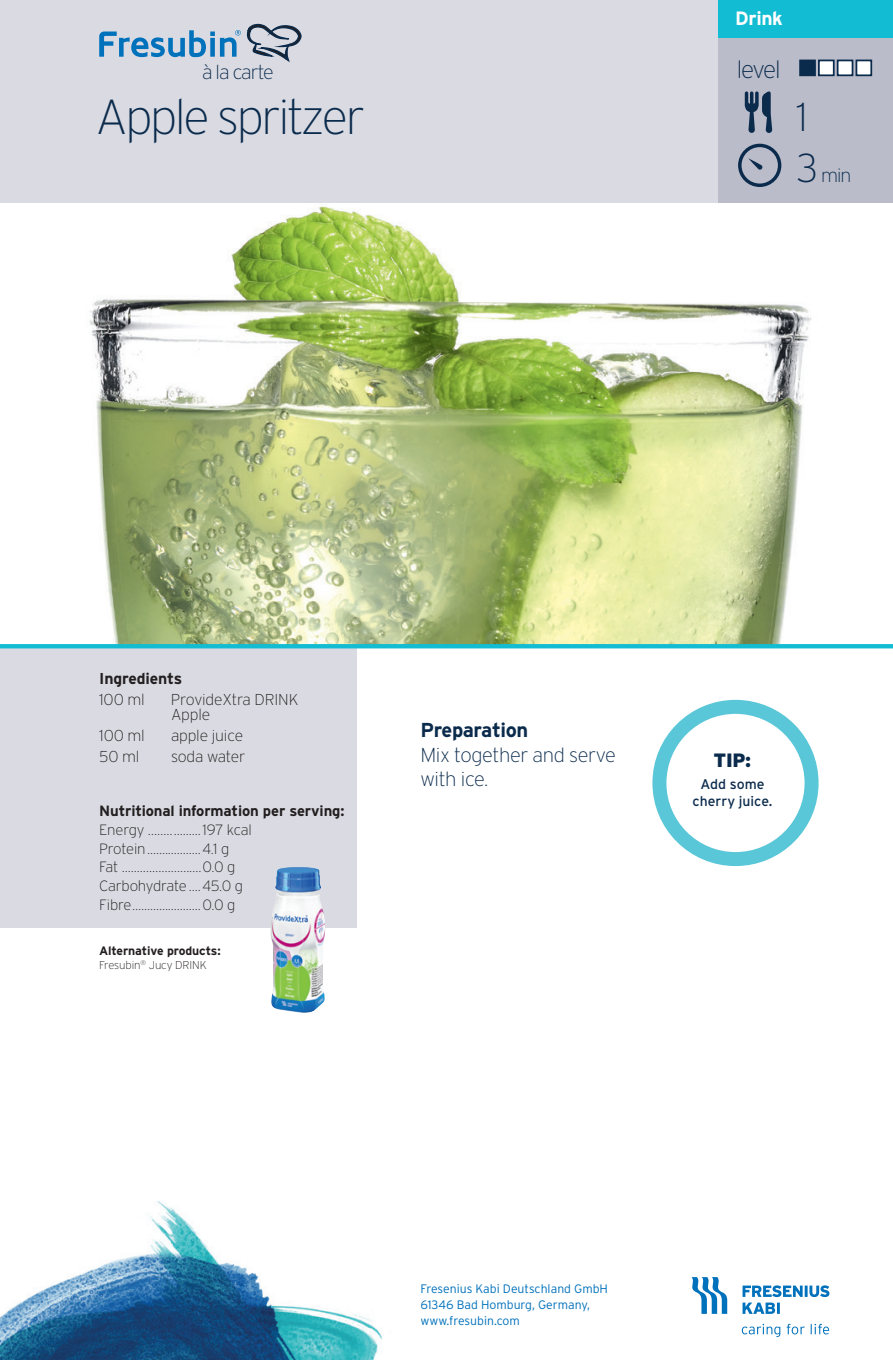
<style>
.page{position:relative;width:893px;height:1360px;background:#fff}
.page>*{position:absolute;margin:0;border:0;box-sizing:border-box;transform-origin:0 0}
.t1{font:200 49px "Interstate";letter-spacing:-.05em;color:#0b2b4d}
.t2{font:200 40.25px "Interstate";color:#0b2b4d}
.t3{font:200 24.5px "Interstate";letter-spacing:-.06em;color:#0b2b4d}
.t4{font:200 20.12px/24.5px "Interstate";letter-spacing:-.02em;color:#0b2b4d}
.t5{font:700 20.12px "Interstate";letter-spacing:-.02em;color:#0b2b4d}
.t6{font:200 19.78px "Interstate";letter-spacing:-.05em;color:#0b2b4d}
.t7{font:700 19.25px "Interstate";letter-spacing:-.02em;color:#fff}
.t8{font:200 19.25px "Interstate";color:#0b2b4d}
.t9{font:900 19.25px "Interstate";color:#0b2b4d}
.t10{font:200 15.75px/15.8px "Interstate";letter-spacing:-.01em;color:#231f20}
.t11{font:700 15.75px "Interstate";letter-spacing:-.01em;color:#231f20}
.t12{font:200 14.88px/18.9px "Interstate";letter-spacing:-.01em;color:#231f20}
.t13{font:700 14.88px "Interstate";letter-spacing:-.01em;color:#231f20}
.t14{font:14px/16.8px "Interstate";color:#0b2b4d;text-align:center}
.t15{font:300 12.25px/15.8px "Interstate";color:#0071bb}
.t16{font:700 12.25px "Interstate";letter-spacing:-.01em;color:#231f20}
.t17{font:200 11.38px "Interstate";letter-spacing:-.01em;color:#231f20}
.s1{font-size:40.25px}
</style>
<div class="page">
<div style="left:0;top:0;width:893px;height:203px;background:#dadbe2"></div>
<div style="left:718px;top:0;width:175px;height:203px;background:#babcc9"></div>
<div style="left:718px;top:0;width:175px;height:37px;background:#12bcd2"></div>
<svg style="left:99px;top:24px;width:203px;height:39px"></svg>
<svg style="left:738px;top:144px;width:43px;height:43px"></svg>
<svg style="left:745px;top:91px;width:27px;height:42px"></svg>
<img style="left:0;top:1201px;width:383px;height:158px">
<div style="left:855px;top:60px;width:17px;height:16px;background:#fff;border:2px solid #0b2b4d"></div>
<div style="left:799px;top:60px;width:17px;height:16px;background:#0b2b4d;border:2px solid #0b2b4d"></div>
<div style="left:837px;top:60px;width:16px;height:16px;background:#fff;border:2px solid #0b2b4d"></div>
<div style="left:818px;top:60px;width:17px;height:16px;background:#fff;border:2px solid #0b2b4d"></div>
<div style="left:0;top:614px;width:356px;height:313px;background:#dadbe2"></div>
<div style="left:652px;top:699px;width:167px;height:167px;border:14px solid #59c7d8;border-radius:50%"></div>
<img style="left:0;top:206px;width:812px;height:438px">
<img style="left:271px;top:867px;width:54px;height:145px">
<hr style="left:0;top:644px;width:893px;height:4px;background:#12bcd2">
<svg style="left:692px;top:1277px;width:35px;height:36px"></svg>
<svg style="left:742px;top:1302px;width:38px;height:11px"></svg>
<svg style="left:742px;top:1285px;width:87px;height:11px"></svg>
<svg style="left:742px;top:1323px;width:87px;height:13px"></svg>
<p class="t7" style="left:735px;top:8px;width:49px">Drink</p>
<h3 class="t6" style="left:202px;top:62px;width:73px">à la carte</h3>
<h3 class="t3" style="left:737px;top:56px;width:46px">level</h3>
<h1 class="t1" style="left:95px;top:89px;width:271px">Apple spritzer</h1>
<h2 class="t2" style="left:796px;top:95px;width:13px">1</h2>
<p class="t8" style="left:796px;top:165px;width:57px"><span class="s1">3</span> min</p>
<p class="t11" style="left:99px;top:669px;width:85px">Ingredients</p>
<p class="t10" style="left:99px;top:691px;width:47px">100 ml</p>
<p class="t10" style="left:171px;top:691px;width:129px">ProvideXtra DRINK<br>Apple</p>
<p class="t10" style="left:99px;top:727px;width:47px">100 ml</p>
<p class="t10" style="left:171px;top:727px;width:74px">apple juice</p>
<p class="t10" style="left:99px;top:748px;width:42px">50 ml</p>
<p class="t10" style="left:171px;top:748px;width:76px">soda water</p>
<p class="t13" style="left:99px;top:802px;width:247px">Nutritional information per serving:</p>
<p class="t12" style="left:99px;top:819px;width:154px">Energy ……...........197 kcal<br>Protein..................4.1 g<br>Fat .......……………….0.0 g<br>Carbohydrate ....45.0 g<br>Fibre.......................0.0 g</p>
<p class="t16" style="left:99px;top:943px;width:123px">Alternative products:</p>
<p class="t17" style="left:99px;top:958px;width:109px">Fresubin<sup>®</sup> Jucy DRINK</p>
<h3 class="t5" style="left:420px;top:718px;width:109px">Preparation</h3>
<h3 class="t4" style="left:420px;top:742px;width:197px">Mix together and serve with ice.</h3>
<p class="t9" style="left:714px;top:749px;width:39px">TIP:</p>
<p class="t14" style="left:693px;top:775px;width:81px">Add some cherry juice.</p>
<p class="t15" style="left:420px;top:1280px;width:189px">Fresenius Kabi Deutschland GmbH<br>61346 Bad Homburg, Germany, www.fresubin.com</p>
</div>
